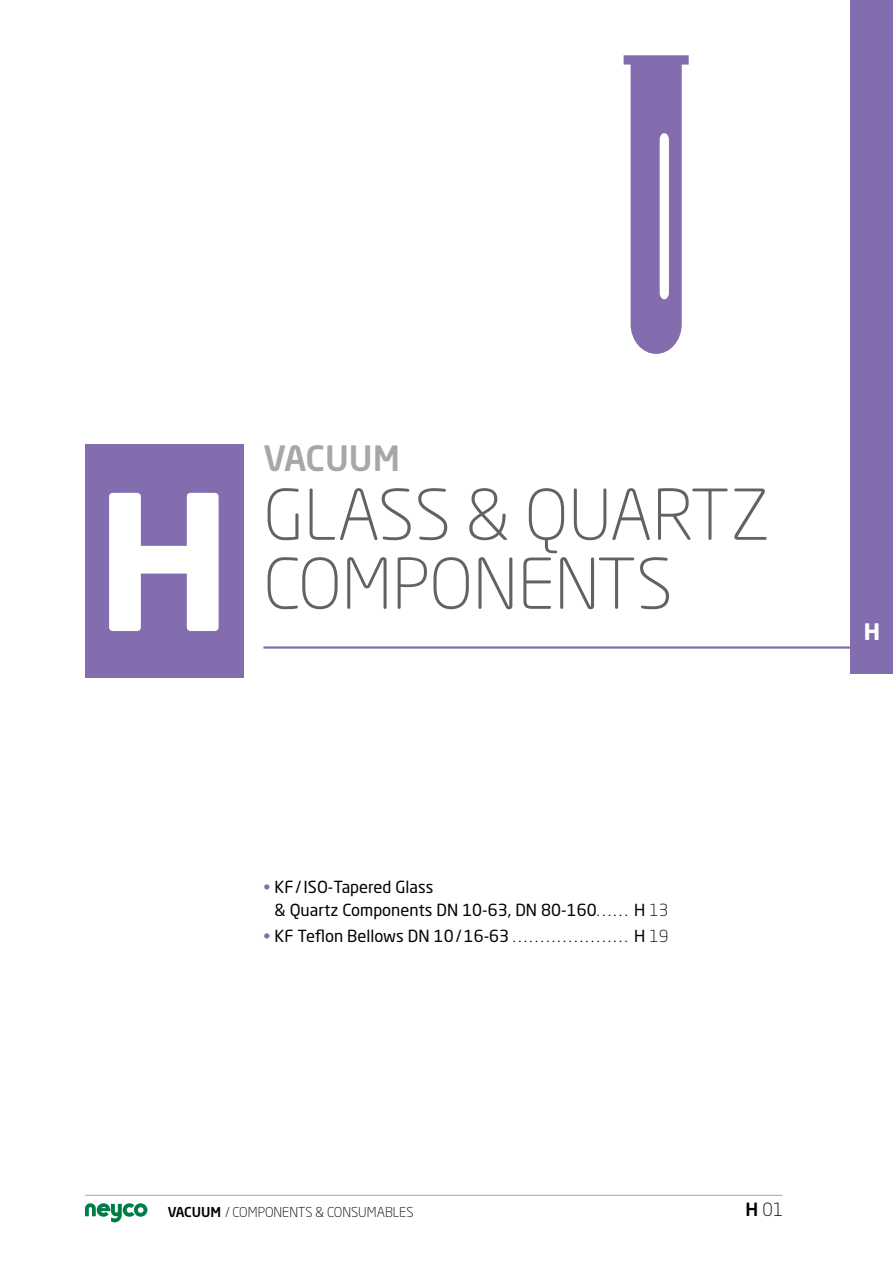
<style>
.page{position:relative;width:893px;height:1263px;background:#fff}
.page>*{position:absolute;margin:0;border:0;box-sizing:border-box;transform-origin:0 0}
.t1{font:700 186px "Neo Sans Pro";color:#fff}
.t2{font:300 69px/69px "Neo Sans Pro";color:#626261}
.t3{font:500 34.5px "Neo Sans Pro";color:#a7a7a8}
.t4{font:700 22.5px "Neo Sans Pro";color:#fff}
.t5{font:300 18px "Neo Sans Pro";color:#000}
.t6{font:16.5px/23.2px "Neo Sans Pro";color:#000}
.t7{font:300 13.5px "Neo Sans Pro";color:#000}
.s1{color:#836daf}
.s2{font-family:"Minion Pro";font-size:13.5px}
.s3{font-weight:300}
.s4{font-weight:500}
</style>
<div class="page">
<hr style="left:85px;top:1195px;width:697px;height:1px;background:#a7a7a8">
<svg style="left:85px;top:1203px;width:62px;height:19px"></svg>
<svg style="left:624px;top:55px;width:65px;height:299px"></svg>
<div style="left:85px;top:444px;width:158px;height:234px;background:#836daf"></div>
<hr style="left:263px;top:646px;width:630px;height:3px;background:#836daf">
<div style="left:850px;top:0;width:43px;height:674px;background:#836daf"></div>
<h1 class="t1" style="left:96px;top:443px;width:137px">H</h1>
<h3 class="t3" style="left:263px;top:436px;width:138px">VACUUM</h3>
<h2 class="t2" style="left:263px;top:480px;width:509px">GLASS &amp; QUARTZ<br>COMPONENTS</h2>
<p class="t6" style="left:274px;top:875px;width:396px;text-indent:-11px"><span class="s1">•</span> KF/ISO-Tapered Glass<br>&amp; Quartz Components DN 10-63, DN 80-160 <span class="s2">. . . . . .</span> H <span class="s3">13</span></p>
<p class="t6" style="left:263px;top:924px;width:406px"><span class="s1">•</span> KF Teflon Bellows DN 10/16-63 <span class="s2">. . . . . . . . . . . . . . . . . . . . .</span> H <span class="s3">19</span></p>
<h3 class="t4" style="left:864px;top:617px;width:18px">H</h3>
<p class="t7" style="left:168px;top:1203px;width:247px"><span class="s4">VACUUM</span> / COMPONENTS &amp; CONSUMABLES</p>
<p class="t5" style="left:745px;top:1199px;width:40px"><span class="s4">H</span> 01</p>
</div>
